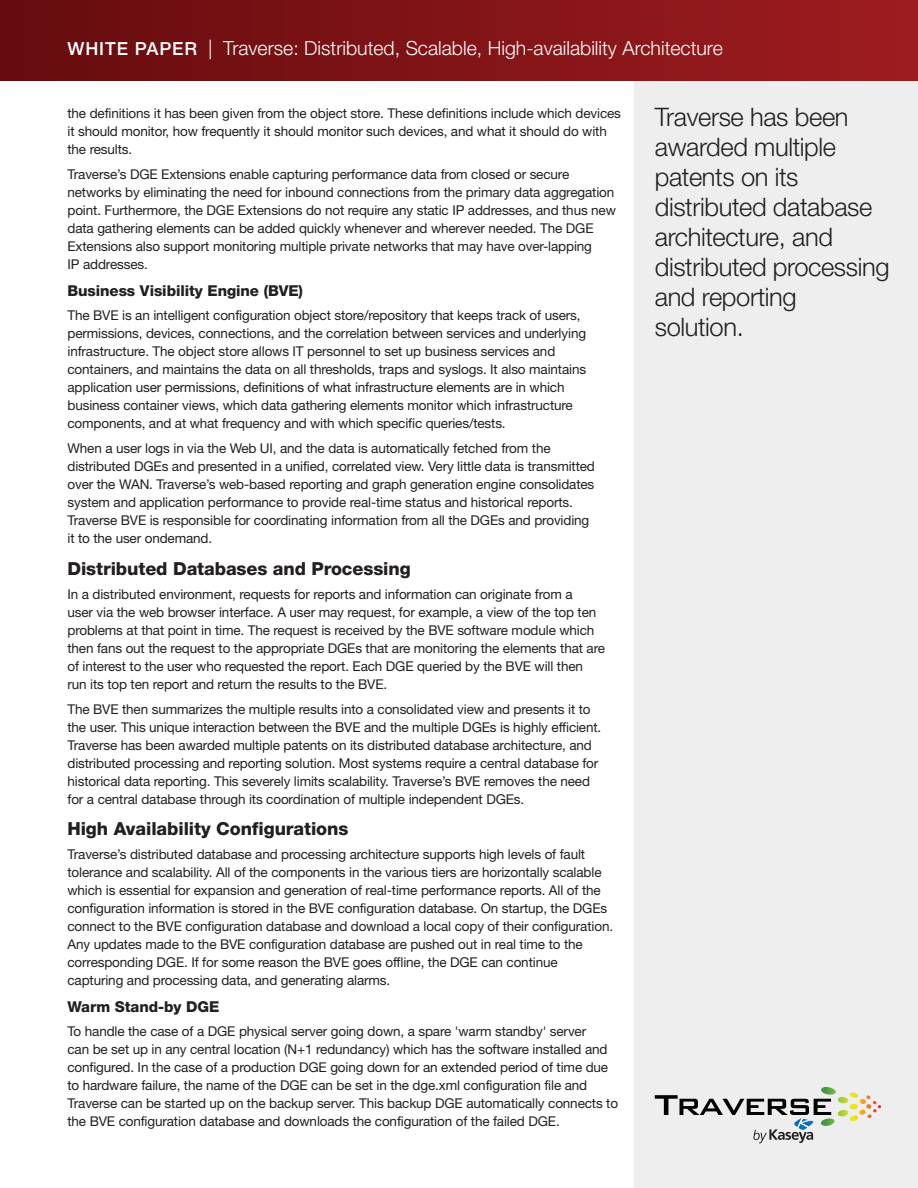
<style>
.page{position:relative;width:918px;height:1188px;background:#fff}
.page>*{position:absolute;margin:0;border:0;box-sizing:border-box;transform-origin:0 0}
.t1{font:300 25.5px/30px "Helvetica Neue";letter-spacing:-.015em;color:#231f20}
.t2{font:300 19.5px "Helvetica Neue";color:#fff}
.t3{font:800 18px "Helvetica Neue";letter-spacing:-.005em;color:#231f20}
.t4{font:800 15px "Helvetica Neue";letter-spacing:-.005em;color:#231f20}
.t5{font:13.5px/18px "Helvetica Neue";letter-spacing:-.01em;color:#231f20}
.s1{font-weight:500;font-size:18px}
</style>
<div class="page">
<div style="left:634px;top:0;width:284px;height:1188px;background:#eeeeef"></div>
<div style="left:0;top:0;width:918px;height:81px;background:linear-gradient(to right,#650c0e,#9e1c20)"></div>
<svg style="left:655px;top:1087px;width:226px;height:56px"></svg>
<h2 class="t2" style="left:68px;top:41px;width:657px"><span class="s1">WHITE PAPER</span> | Traverse: Distributed, Scalable, High-availability Architecture</h2>
<p class="t5" style="left:68px;top:105px;width:555px">the definitions it has been given from the object store. These definitions include which devices it should monitor, how frequently it should monitor such devices, and what it should do with the results.</p>
<p class="t5" style="left:67px;top:167px;width:550px">Traverse’s DGE Extensions enable capturing performance data from closed or secure networks by eliminating the need for inbound connections from the primary data aggregation point. Furthermore, the DGE Extensions do not require any static IP addresses, and thus new data gathering elements can be added quickly whenever and wherever needed. The DGE Extensions also support monitoring multiple private networks that may have over-lapping<br>IP addresses.</p>
<p class="t4" style="left:68px;top:285px;width:237px">Business Visibility Engine (BVE)</p>
<p class="t5" style="left:67px;top:307px;width:520px">The BVE is an intelligent configuration object store/repository that keeps track of users, permissions, devices, connections, and the correlation between services and underlying infrastructure. The object store allows IT personnel to set up business services and containers, and maintains the data on all thresholds, traps and syslogs. It also maintains application user permissions, definitions of what infrastructure elements are in which business container views, which data gathering elements monitor which infrastructure components, and at what frequency and with which specific queries/tests.</p>
<p class="t5" style="left:67px;top:441px;width:529px">When a user logs in via the Web UI, and the data is automatically fetched from the distributed DGEs and presented in a unified, correlated view. Very little data is transmitted over the WAN. Traverse’s web-based reporting and graph generation engine consolidates system and application performance to provide real-time status and historical reports.<br>Traverse BVE is responsible for coordinating information from all the DGEs and providing it to the user ondemand.</p>
<h3 class="t3" style="left:68px;top:562px;width:345px">Distributed Databases and Processing</h3>
<p class="t5" style="left:67px;top:586px;width:539px">In a distributed environment, requests for reports and information can originate from a<br>user via the web browser interface. A user may request, for example, a view of the top ten problems at that point in time. The request is received by the BVE software module which then fans out the request to the appropriate DGEs that are monitoring the elements that are of interest to the user who requested the report. Each DGE queried by the BVE will then run its top ten report and return the results to the BVE.</p>
<p class="t5" style="left:67px;top:702px;width:535px">The BVE then summarizes the multiple results into a consolidated view and presents it to the user. This unique interaction between the BVE and the multiple DGEs is highly efficient.<br>Traverse has been awarded multiple patents on its distributed database architecture, and distributed processing and reporting solution. Most systems require a central database for historical data reporting. This severely limits scalability. Traverse’s BVE removes the need for a central database through its coordination of multiple independent DGEs.</p>
<h3 class="t3" style="left:68px;top:822px;width:282px">High Availability Configurations</h3>
<p class="t5" style="left:67px;top:847px;width:547px">Traverse’s distributed database and processing architecture supports high levels of fault tolerance and scalability. All of the components in the various tiers are horizontally scalable which is essential for expansion and generation of real-time performance reports. All of the configuration information is stored in the BVE configuration database. On startup, the DGEs connect to the BVE configuration database and download a local copy of their configuration.<br>Any updates made to the BVE configuration database are pushed out in real time to the corresponding DGE. If for some reason the BVE goes offline, the DGE can continue capturing and processing data, and generating alarms.</p>
<p class="t4" style="left:68px;top:1001px;width:153px">Warm Stand-by DGE</p>
<p class="t5" style="left:67px;top:1023px;width:552px">To handle the case of a DGE physical server going down, a spare 'warm standby' server<br>can be set up in any central location (N+1 redundancy) which has the software installed and configured. In the case of a production DGE going down for an extended period of time due to hardware failure, the name of the DGE can be set in the dge.xml configuration file and Traverse can be started up on the backup server. This backup DGE automatically connects to the BVE configuration database and downloads the configuration of the failed DGE.</p>
<h1 class="t1" style="left:655px;top:105px;width:236px">Traverse has been awarded multiple patents on its distributed database architecture, and distributed processing and reporting solution.</h1>
</div>
